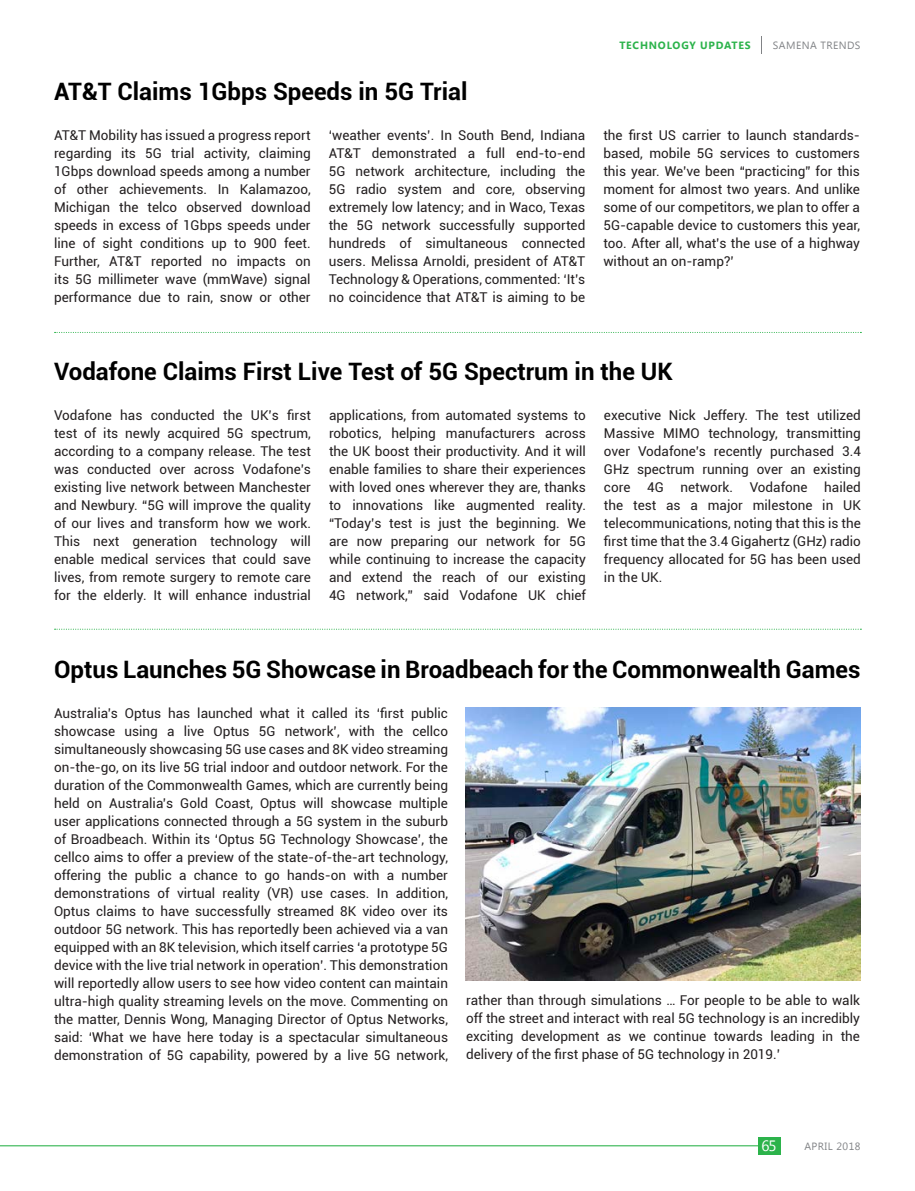
<style>
.page{position:relative;width:915px;height:1191px;background:#fff}
.page>*{position:absolute;margin:0;border:0;box-sizing:border-box;transform-origin:0 0}
.TEXT_TITLE_black{font:700 24px "Roboto";color:#000}
.t1{font:15px "Segoe UI";color:#fff}
.TEXT_TITLE_black-2{font:13.5px/18px "Roboto";color:#231f20;text-align:justify}
.t2{font:10.5px "Segoe UI";letter-spacing:.04em;color:#818386}
.t3{font:700 10.5px "Segoe UI";letter-spacing:.075em;color:#2cb34b}
</style>
<div class="page">
<svg style="left:761px;top:36px;width:1px;height:18px"></svg>
<hr style="left:0;top:1145px;width:758px;height:1px;background:#2cb34b">
<div style="left:757px;top:1137px;width:23px;height:17px;background:#2cb34b"></div>
<svg style="left:55px;top:332px;width:806px;height:1px"></svg>
<svg style="left:55px;top:628px;width:806px;height:2px"></svg>
<img style="left:465px;top:707px;width:395px;height:273px">
<p class="TEXT_TITLE_black" style="left:54px;top:75px;width:415px">AT&amp;T Claims 1Gbps Speeds in 5G Trial</p>
<p class="t3" style="left:619px;top:37px;width:133px">TECHNOLOGY UPDATES</p>
<p class="t2" style="left:772px;top:38px;width:89px">SAMENA TRENDS</p>
<p class="TEXT_TITLE_black-2" style="left:54px;top:126px;width:258px">AT&amp;T Mobility has issued a progress report regarding its 5G trial activity, claiming 1Gbps download speeds among a number of other achievements. In Kalamazoo, Michigan the telco observed download speeds in excess of 1Gbps speeds under line of sight conditions up to 900 feet.<br>Further, AT&amp;T reported no impacts on its 5G millimeter wave (mmWave) signal performance due to rain, snow or other</p>
<p class="TEXT_TITLE_black-2" style="left:328px;top:126px;width:258px">‘weather events’. In South Bend, Indiana AT&amp;T demonstrated a full end-to-end 5G network architecture, including the 5G radio system and core, observing extremely low latency; and in Waco, Texas the 5G network successfully supported hundreds of simultaneous connected users. Melissa Arnoldi, president of AT&amp;T Technology &amp; Operations, commented: ‘It’s no coincidence that AT&amp;T is aiming to be</p>
<p class="TEXT_TITLE_black-2" style="left:603px;top:126px;width:258px">the first US carrier to launch standards&shy;based, mobile 5G services to customers this year. We’ve been “practicing” for this moment for almost two years. And unlike some of our competitors, we plan to offer a 5G-capable device to customers this year, too. After all, what’s the use of a highway without an on-ramp?’</p>
<p class="TEXT_TITLE_black" style="left:54px;top:355px;width:620px">Vodafone Claims First Live Test of 5G Spectrum in the UK</p>
<p class="TEXT_TITLE_black-2" style="left:54px;top:405px;width:258px">Vodafone has conducted the UK’s first test of its newly acquired 5G spectrum, according to a company release. The test was conducted over across Vodafone’s existing live network between Manchester and Newbury. “5G will improve the quality of our lives and transform how we work.<br>This next generation technology will enable medical services that could save lives, from remote surgery to remote care for the elderly. It will enhance industrial</p>
<p class="TEXT_TITLE_black-2" style="left:329px;top:405px;width:258px">applications, from automated systems to robotics, helping manufacturers across the UK boost their productivity. And it will enable families to share their experiences with loved ones wherever they are, thanks to innovations like augmented reality. “Today’s test is just the beginning. We are now preparing our network for 5G while continuing to increase the capacity and extend the reach of our existing 4G network,” said Vodafone UK chief</p>
<p class="TEXT_TITLE_black-2" style="left:603px;top:405px;width:258px">executive Nick Jeffery. The test utilized Massive MIMO technology, transmitting over Vodafone’s recently purchased 3.4<br>GHz spectrum running over an existing core 4G network. Vodafone hailed the test as a major milestone in UK telecommunications, noting that this is the first time that the 3.4 Gigahertz (GHz) radio frequency allocated for 5G has been used in the UK.</p>
<p class="TEXT_TITLE_black" style="left:54px;top:652px;width:807px">Optus Launches 5G Showcase in Broadbeach for the Commonwealth Games</p>
<p class="TEXT_TITLE_black-2" style="left:54px;top:703px;width:395px">Australia’s Optus has launched what it called its ‘first public showcase using a live Optus 5G network’, with the cellco simultaneously showcasing 5G use cases and 8K video streaming on-the-go, on its live 5G trial indoor and outdoor network. For the duration of the Commonwealth Games, which are currently being held on Australia’s Gold Coast, Optus will showcase multiple user applications connected through a 5G system in the suburb of Broadbeach. Within its ‘Optus 5G Technology Showcase’, the cellco aims to offer a preview of the state-of-the-art technology, offering the public a chance to go hands-on with a number demonstrations of virtual reality (VR) use cases. In addition, Optus claims to have successfully streamed 8K video over its outdoor 5G network. This has reportedly been achieved via a van equipped with an 8K television, which itself carries ‘a prototype 5G device with the live trial network in operation’. This demonstration will reportedly allow users to see how video content can maintain ultra-high quality streaming levels on the move. Commenting on the matter, Dennis Wong, Managing Director of Optus Networks, said: ‘What we have here today is a spectacular simultaneous demonstration of 5G capability, powered by a live 5G network,</p>
<p class="TEXT_TITLE_black-2" style="left:466px;top:991px;width:395px">rather than through simulations … For people to be able to walk off the street and interact with real 5G technology is an incredibly exciting development as we continue towards leading in the delivery of the first phase of 5G technology in 2019.’</p>
<p class="t1" style="left:761px;top:1135px;width:17px">65</p>
<p class="t2" style="left:804px;top:1138px;width:57px">APRIL 2018</p>
</div>
